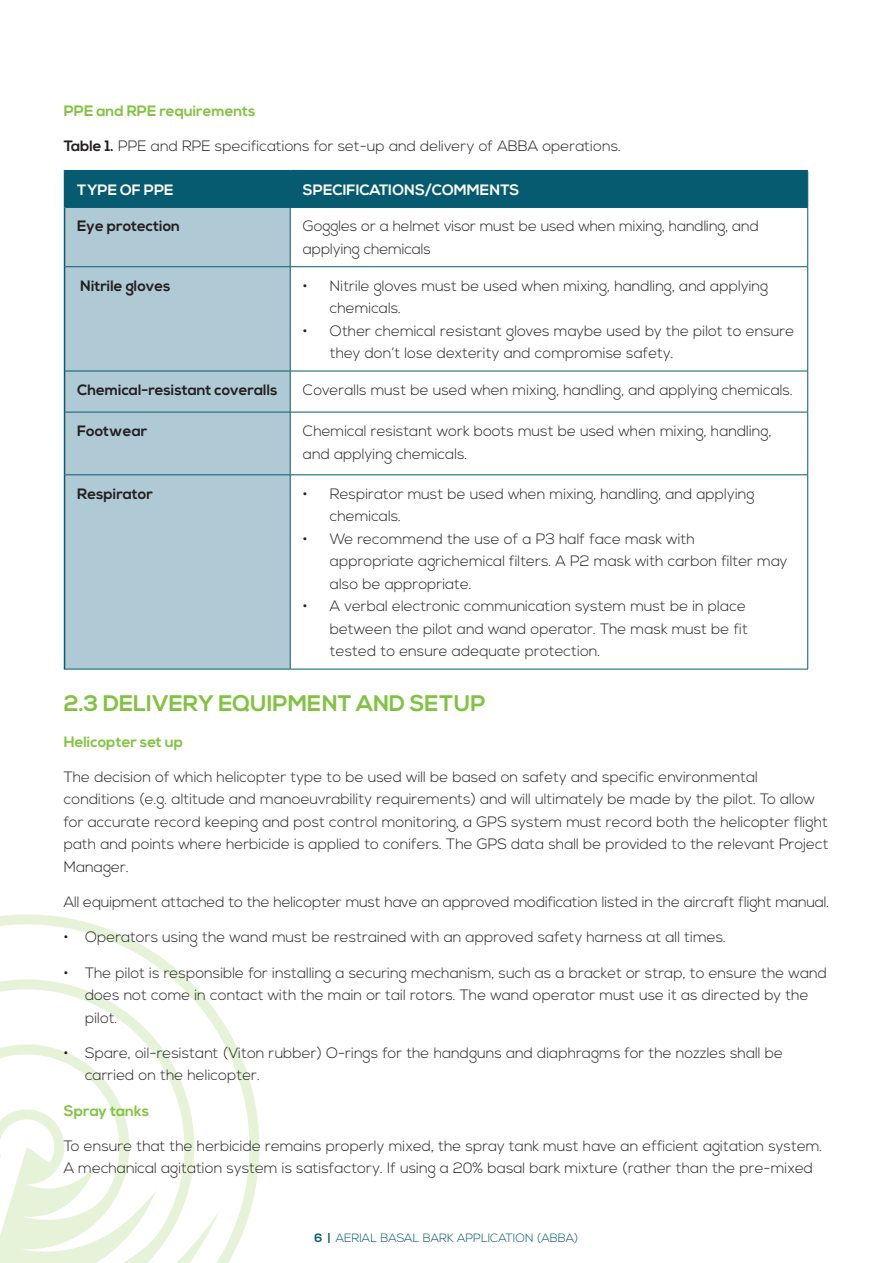
<style>
.page{position:relative;width:893px;height:1263px;background:#fff}
.page>*{position:absolute;margin:0;border:0;box-sizing:border-box;transform-origin:0 0}
.HEAD{font:700 22.5px "Nexa";color:#81c340}
.BULLETS{font:300 15px/22.5px "Nexa";color:#231f20}
.t1{font:700 15px "Nexa";color:#231f20}
.Subhead{font:700 15px "Nexa";color:#81c340}
.t2{font:700 15px "Nexa";color:#fff}
.t3{font:300 12px "Nexa";color:#065b70}
.s1{font-weight:700}
</style>
<div class="page">
<svg style="left:0;top:914px;width:260px;height:349px"></svg>
<div style="left:65px;top:171px;width:742px;height:36px;background:#065b70"></div>
<svg style="left:65px;top:208px;width:225px;height:461px;background:#a8c5d1"></svg>
<hr style="left:290px;top:171px;width:1px;height:36px;background:#065b70">
<hr style="left:807px;top:171px;width:1px;height:36px;background:#065b70">
<hr style="left:65px;top:207px;width:225px;height:1px;background:#065b70">
<hr style="left:290px;top:207px;width:518px;height:1px;background:#065b70">
<hr style="left:290px;top:208px;width:1px;height:59px;background:#065b70">
<hr style="left:807px;top:208px;width:1px;height:59px;background:#065b70">
<hr style="left:65px;top:266px;width:225px;height:1px;background:#065b70">
<hr style="left:290px;top:266px;width:518px;height:1px;background:#065b70">
<hr style="left:290px;top:267px;width:1px;height:104px;background:#065b70">
<hr style="left:807px;top:267px;width:1px;height:104px;background:#065b70">
<hr style="left:65px;top:371px;width:225px;height:1px;background:#065b70">
<hr style="left:290px;top:371px;width:518px;height:1px;background:#065b70">
<hr style="left:290px;top:371px;width:1px;height:41px;background:#065b70">
<hr style="left:807px;top:371px;width:1px;height:41px;background:#065b70">
<hr style="left:65px;top:412px;width:225px;height:1px;background:#065b70">
<hr style="left:290px;top:412px;width:518px;height:1px;background:#065b70">
<hr style="left:290px;top:412px;width:1px;height:63px;background:#065b70">
<hr style="left:807px;top:412px;width:1px;height:63px;background:#065b70">
<hr style="left:65px;top:475px;width:225px;height:1px;background:#065b70">
<hr style="left:290px;top:475px;width:518px;height:1px;background:#065b70">
<hr style="left:290px;top:475px;width:1px;height:194px;background:#065b70">
<hr style="left:807px;top:475px;width:1px;height:194px;background:#065b70">
<hr style="left:64px;top:669px;width:226px;height:1px;background:#065b70">
<hr style="left:290px;top:669px;width:518px;height:1px;background:#065b70">
<hr style="left:64px;top:170px;width:226px;height:1px;background:#065b70">
<hr style="left:64px;top:171px;width:1px;height:36px;background:#065b70">
<hr style="left:290px;top:170px;width:518px;height:1px;background:#065b70">
<hr style="left:64px;top:207px;width:1px;height:60px;background:#065b70">
<hr style="left:64px;top:267px;width:1px;height:104px;background:#065b70">
<hr style="left:64px;top:371px;width:1px;height:41px;background:#065b70">
<hr style="left:64px;top:412px;width:1px;height:63px;background:#065b70">
<hr style="left:64px;top:475px;width:1px;height:194px;background:#065b70">
<p class="Subhead" style="left:64px;top:102px;width:193px">PPE and RPE requirements</p>
<p class="BULLETS" style="left:64px;top:135px;width:559px"><span class="s1">Table 1.</span> PPE and RPE specifications for set-up and delivery of ABBA operations.</p>
<p class="t2" style="left:77px;top:181px;width:98px">TYPE OF PPE</p>
<p class="t2" style="left:303px;top:181px;width:218px">SPECIFICATIONS/COMMENTS</p>
<p class="t1" style="left:77px;top:218px;width:104px">Eye protection</p>
<p class="BULLETS" style="left:303px;top:216px;width:457px">Goggles or a helmet visor must be used when mixing, handling, and applying chemicals</p>
<p class="t1" style="left:80px;top:277px;width:92px">Nitrile gloves</p>
<p class="BULLETS" style="left:330px;top:275px;width:440px;text-indent:-27px">• Nitrile gloves must be used when mixing, handling, and applying chemicals.</p>
<p class="BULLETS" style="left:330px;top:320px;width:466px;text-indent:-27px">• Other chemical resistant gloves maybe used by the pilot to ensure they don’t lose dexterity and compromise safety.</p>
<p class="t1" style="left:77px;top:381px;width:202px">Chemical-resistant coveralls</p>
<p class="BULLETS" style="left:303px;top:379px;width:491px">Coveralls must be used when mixing, handling, and applying chemicals.</p>
<p class="t1" style="left:77px;top:422px;width:72px">Footwear</p>
<p class="BULLETS" style="left:303px;top:420px;width:470px">Chemical resistant work boots must be used when mixing, handling, and applying chemicals.</p>
<p class="t1" style="left:77px;top:485px;width:77px">Respirator</p>
<p class="BULLETS" style="left:330px;top:483px;width:426px;text-indent:-27px">• Respirator must be used when mixing, handling, and applying chemicals.</p>
<p class="BULLETS" style="left:330px;top:528px;width:459px;text-indent:-27px">• We recommend the use of a P3 half face mask with<br>appropriate agrichemical filters. A P2 mask with carbon filter may also be appropriate.</p>
<p class="BULLETS" style="left:330px;top:596px;width:419px;text-align:justify;text-indent:-27px">• A verbal electronic communication system must be in place between the pilot and wand operator. The mask must be fit tested to ensure adequate protection.</p>
<p class="HEAD" style="left:64px;top:690px;width:423px">2.3 DELIVERY EQUIPMENT AND SETUP</p>
<p class="Subhead" style="left:64px;top:733px;width:121px">Helicopter set up</p>
<p class="BULLETS" style="left:64px;top:766px;width:766px">The decision of which helicopter type to be used will be based on safety and specific environmental conditions (e.g. altitude and manoeuvrability requirements) and will ultimately be made by the pilot. To allow for accurate record keeping and post control monitoring, a GPS system must record both the helicopter flight path and points where herbicide is applied to conifers. The GPS data shall be provided to the relevant Project Manager.</p>
<p class="BULLETS" style="left:64px;top:891px;width:767px">All equipment attached to the helicopter must have an approved modification listed in the aircraft flight manual.</p>
<p class="BULLETS" style="left:64px;top:927px;width:664px">• Operators using the wand must be restrained with an approved safety harness at all times.</p>
<p class="BULLETS" style="left:85px;top:962px;width:743px;text-indent:-21px">• The pilot is responsible for installing a securing mechanism, such as a bracket or strap, to ensure the wand does not come in contact with the main or tail rotors. The wand operator must use it as directed by the pilot.</p>
<p class="BULLETS" style="left:85px;top:1042px;width:700px;text-indent:-21px">• Spare, oil-resistant (Viton rubber) O-rings for the handguns and diaphragms for the nozzles shall be carried on the helicopter.</p>
<p class="Subhead" style="left:64px;top:1102px;width:87px">Spray tanks</p>
<p class="BULLETS" style="left:64px;top:1135px;width:760px">To ensure that the herbicide remains properly mixed, the spray tank must have an efficient agitation system.<br>A mechanical agitation system is satisfactory. If using a 20% basal bark mixture (rather than the pre-mixed</p>
<p class="t3" style="left:315px;top:1231px;width:265px"><span class="s1">6 |</span> AERIAL BASAL BARK APPLICATION (ABBA)</p>
</div>
